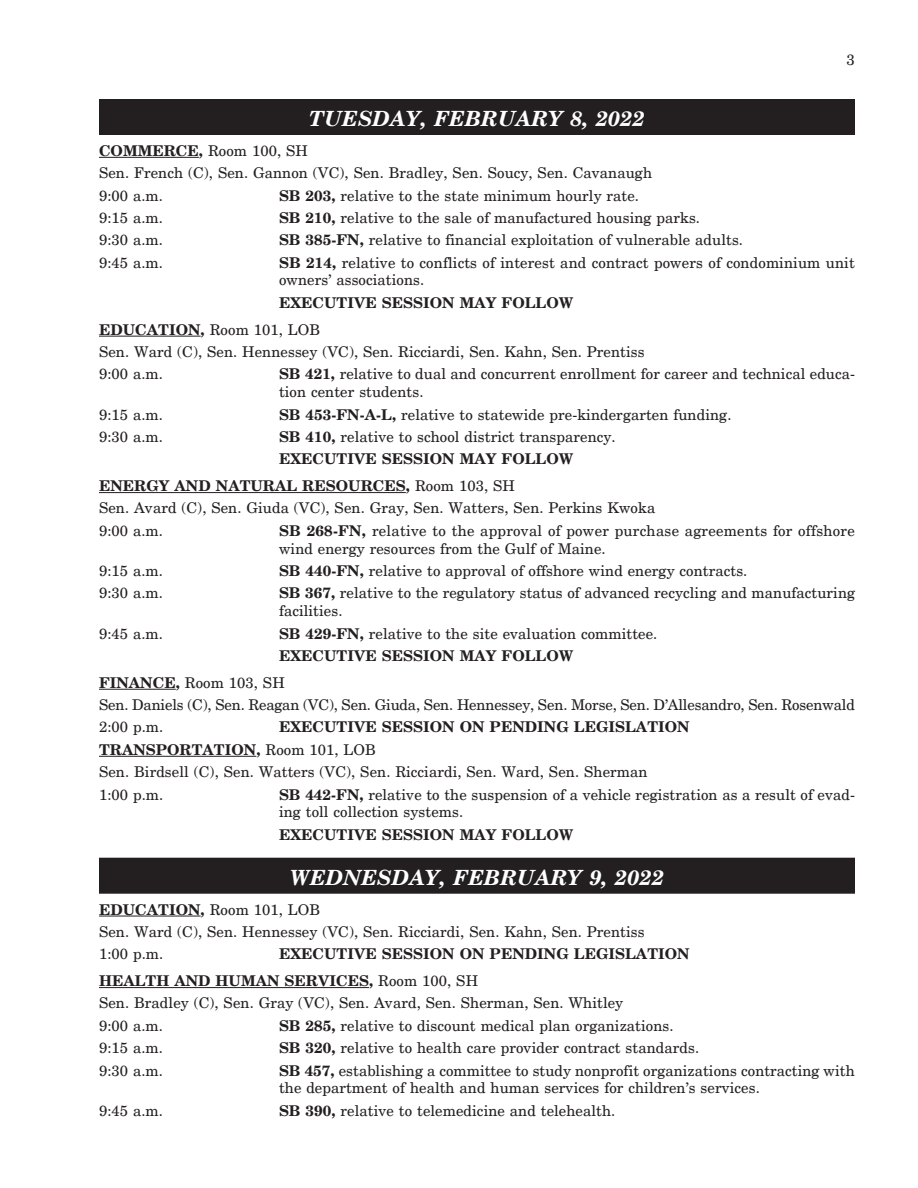
<style>
.page{position:relative;width:918px;height:1188px;background:#fff}
.page>*{position:absolute;margin:0;border:0;box-sizing:border-box;transform-origin:0 0}
.Hearing_Date_Boxes{font:italic 700 21px "New Century Schlbk";letter-spacing:.01em;color:#fff}
.t1{font:15px "New Century Schlbk";color:#231f20}
.Hearing_Tabs{font:14.85px/17.9px "New Century Schlbk";letter-spacing:.005em;color:#231f20}
.Hearing_Tabs-2{font:700 14.85px "New Century Schlbk";letter-spacing:.005em;color:#231f20}
.s1{font-weight:700}
.s2{font-weight:400}
</style>
<div class="page">
<div style="left:99px;top:99px;width:756px;height:36px;background:#231f20"></div>
<hr style="left:99px;top:157px;width:100px;height:1px;background:#231f20">
<hr style="left:99px;top:336px;width:102px;height:1px;background:#231f20">
<hr style="left:99px;top:492px;width:307px;height:1px;background:#231f20">
<hr style="left:99px;top:689px;width:77px;height:1px;background:#231f20">
<hr style="left:99px;top:756px;width:157px;height:1px;background:#231f20">
<div style="left:99px;top:858px;width:756px;height:36px;background:#231f20"></div>
<hr style="left:99px;top:916px;width:102px;height:1px;background:#231f20">
<hr style="left:99px;top:987px;width:270px;height:1px;background:#231f20">
<p class="Hearing_Date_Boxes" style="left:309px;top:105px;width:337px">TUESDAY, FEBRUARY 8, 2022</p>
<p class="t1" style="left:847px;top:51px;width:10px">3</p>
<p class="Hearing_Tabs" style="left:99px;top:142px;width:210px"><span class="s1">COMMERCE,</span> Room 100, SH</p>
<p class="Hearing_Tabs" style="left:99px;top:164px;width:555px">Sen. French (C), Sen. Gannon (VC), Sen. Bradley, Sen. Soucy, Sen. Cavanaugh</p>
<p class="Hearing_Tabs" style="left:99px;top:186px;width:66px">9:00 a.m.</p>
<p class="Hearing_Tabs" style="left:279px;top:186px;width:362px"><span class="s1">SB 203,</span> relative to the state minimum hourly rate.</p>
<p class="Hearing_Tabs" style="left:99px;top:209px;width:66px">9:15 a.m.</p>
<p class="Hearing_Tabs" style="left:279px;top:209px;width:423px"><span class="s1">SB 210,</span> relative to the sale of manufactured housing parks.</p>
<p class="Hearing_Tabs" style="left:99px;top:231px;width:66px">9:30 a.m.</p>
<p class="Hearing_Tabs" style="left:279px;top:231px;width:466px"><span class="s1">SB 385-FN,</span> relative to financial exploitation of vulnerable adults.</p>
<p class="Hearing_Tabs" style="left:99px;top:254px;width:66px">9:45 a.m.</p>
<p class="Hearing_Tabs" style="left:279px;top:254px;width:577px"><span class="s1">SB 214,</span> relative to conflicts of interest and contract powers of condominium unit owners’ associations.</p>
<p class="Hearing_Tabs-2" style="left:279px;top:293px;width:296px">EXECUTIVE SESSION MAY FOLLOW</p>
<p class="Hearing_Tabs" style="left:99px;top:321px;width:223px"><span class="s1">EDUCATION,</span> Room 101, LOB</p>
<p class="Hearing_Tabs" style="left:99px;top:343px;width:547px">Sen. Ward (C), Sen. Hennessey (VC), Sen. Ricciardi, Sen. Kahn, Sen. Prentiss</p>
<p class="Hearing_Tabs" style="left:99px;top:365px;width:66px">9:00 a.m.</p>
<p class="Hearing_Tabs" style="left:279px;top:365px;width:577px"><span class="s1">SB 421,</span> relative to dual and concurrent enrollment for career and technical educa&shy;tion center students.</p>
<p class="Hearing_Tabs" style="left:99px;top:405px;width:66px">9:15 a.m.</p>
<p class="Hearing_Tabs" style="left:279px;top:405px;width:454px"><span class="s1">SB 453-FN-A-L,</span> relative to statewide pre-kindergarten funding.</p>
<p class="Hearing_Tabs" style="left:99px;top:428px;width:66px">9:30 a.m.</p>
<p class="Hearing_Tabs" style="left:279px;top:428px;width:338px"><span class="s1">SB 410,</span> relative to school district transparency.</p>
<p class="Hearing_Tabs-2" style="left:279px;top:450px;width:296px">EXECUTIVE SESSION MAY FOLLOW</p>
<p class="Hearing_Tabs-2" style="left:99px;top:476px;width:417px">ENERGY AND NATURAL RESOURCES, <span class="s2">Room 103, SH</span></p>
<p class="Hearing_Tabs" style="left:99px;top:499px;width:558px">Sen. Avard (C), Sen. Giuda (VC), Sen. Gray, Sen. Watters, Sen. Perkins Kwoka</p>
<p class="Hearing_Tabs" style="left:99px;top:522px;width:66px">9:00 a.m.</p>
<p class="Hearing_Tabs" style="left:279px;top:522px;width:577px"><span class="s1">SB 268-FN,</span> relative to the approval of power purchase agreements for offshore wind energy resources from the Gulf of Maine.</p>
<p class="Hearing_Tabs" style="left:99px;top:562px;width:66px">9:15 a.m.</p>
<p class="Hearing_Tabs" style="left:279px;top:562px;width:470px"><span class="s1">SB 440-FN,</span> relative to approval of offshore wind energy contracts.</p>
<p class="Hearing_Tabs" style="left:99px;top:584px;width:66px">9:30 a.m.</p>
<p class="Hearing_Tabs" style="left:279px;top:584px;width:578px"><span class="s1">SB 367,</span> relative to the regulatory status of advanced recycling and manufacturing facilities.</p>
<p class="Hearing_Tabs" style="left:99px;top:624px;width:66px">9:45 a.m.</p>
<p class="Hearing_Tabs" style="left:279px;top:624px;width:380px"><span class="s1">SB 429-FN,</span> relative to the site evaluation committee.</p>
<p class="Hearing_Tabs-2" style="left:279px;top:646px;width:296px">EXECUTIVE SESSION MAY FOLLOW</p>
<p class="Hearing_Tabs" style="left:99px;top:674px;width:187px"><span class="s1">FINANCE,</span> Room 103, SH</p>
<p class="Hearing_Tabs" style="left:99px;top:696px;width:757px">Sen. Daniels (C), Sen. Reagan (VC), Sen. Giuda, Sen. Hennessey, Sen. Morse, Sen. D’Allesandro, Sen. Rosenwald</p>
<p class="Hearing_Tabs" style="left:99px;top:718px;width:66px">2:00 p.m.</p>
<p class="Hearing_Tabs-2" style="left:279px;top:718px;width:412px">EXECUTIVE SESSION ON PENDING LEGISLATION</p>
<p class="Hearing_Tabs-2" style="left:99px;top:740px;width:278px">TRANSPORTATION, <span class="s2">Room 101, LOB</span></p>
<p class="Hearing_Tabs" style="left:99px;top:763px;width:550px">Sen. Birdsell (C), Sen. Watters (VC), Sen. Ricciardi, Sen. Ward, Sen. Sherman</p>
<p class="Hearing_Tabs" style="left:99px;top:785px;width:66px">1:00 p.m.</p>
<p class="Hearing_Tabs" style="left:279px;top:785px;width:577px"><span class="s1">SB 442-FN,</span> relative to the suspension of a vehicle registration as a result of evad&shy;ing toll collection systems.</p>
<p class="Hearing_Tabs-2" style="left:279px;top:825px;width:296px">EXECUTIVE SESSION MAY FOLLOW</p>
<p class="Hearing_Date_Boxes" style="left:290px;top:864px;width:376px">WEDNESDAY, FEBRUARY 9, 2022</p>
<p class="Hearing_Tabs" style="left:99px;top:900px;width:223px"><span class="s1">EDUCATION,</span> Room 101, LOB</p>
<p class="Hearing_Tabs" style="left:99px;top:923px;width:547px">Sen. Ward (C), Sen. Hennessey (VC), Sen. Ricciardi, Sen. Kahn, Sen. Prentiss</p>
<p class="Hearing_Tabs" style="left:99px;top:945px;width:66px">1:00 p.m.</p>
<p class="Hearing_Tabs-2" style="left:279px;top:945px;width:412px">EXECUTIVE SESSION ON PENDING LEGISLATION</p>
<p class="Hearing_Tabs-2" style="left:99px;top:971px;width:381px">HEALTH AND HUMAN SERVICES, <span class="s2">Room 100, SH</span></p>
<p class="Hearing_Tabs" style="left:99px;top:994px;width:526px">Sen. Bradley (C), Sen. Gray (VC), Sen. Avard, Sen. Sherman, Sen. Whitley</p>
<p class="Hearing_Tabs" style="left:99px;top:1017px;width:66px">9:00 a.m.</p>
<p class="Hearing_Tabs" style="left:279px;top:1017px;width:396px"><span class="s1">SB 285,</span> relative to discount medical plan organizations.</p>
<p class="Hearing_Tabs" style="left:99px;top:1039px;width:66px">9:15 a.m.</p>
<p class="Hearing_Tabs" style="left:279px;top:1039px;width:422px"><span class="s1">SB 320,</span> relative to health care provider contract standards.</p>
<p class="Hearing_Tabs" style="left:99px;top:1061px;width:66px">9:30 a.m.</p>
<p class="Hearing_Tabs" style="left:279px;top:1061px;width:577px"><span class="s1">SB 457,</span> establishing a committee to study nonprofit organizations contracting with the department of health and human services for children’s services.</p>
<p class="Hearing_Tabs" style="left:99px;top:1102px;width:66px">9:45 a.m.</p>
<p class="Hearing_Tabs" style="left:279px;top:1102px;width:338px"><span class="s1">SB 390,</span> relative to telemedicine and telehealth.</p>
</div>
